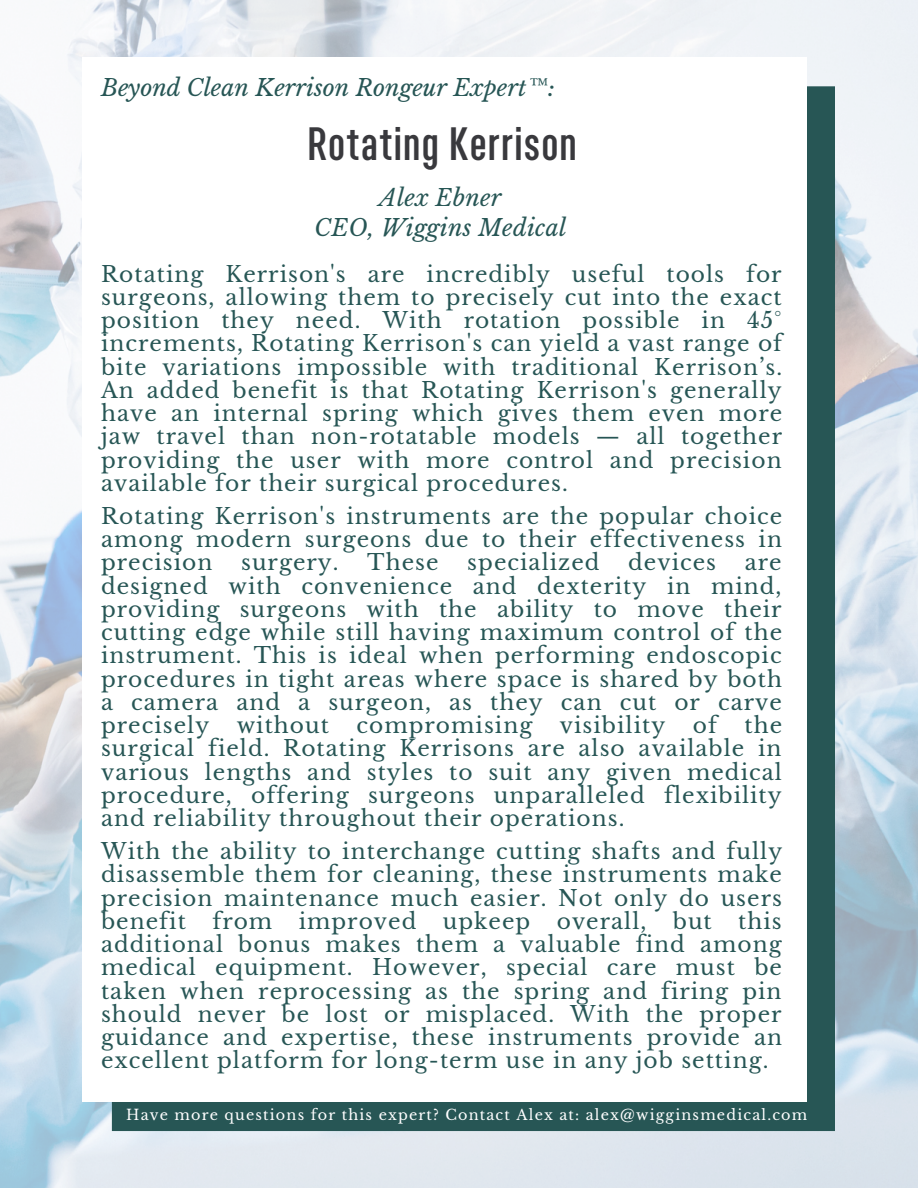
<style>
.page{position:relative;width:918px;height:1188px;background:#fff}
.page>*{position:absolute;margin:0;border:0;box-sizing:border-box;transform-origin:0 0}
.t1{font:600 extra-condensed 46.65px "Opinion Pro";letter-spacing:.04em;color:#39393d}
.t2{font:italic 23.1px "Libre Baskerville";color:#275655}
.t3{font:21.75px/23.2px "Libre Baskerville";letter-spacing:.045em;color:#275655;text-align:justify}
.t4{font:14.4px "Libre Baskerville";letter-spacing:.08em;color:#fff}
</style>
<div class="page">
<img style="left:0;top:0;width:918px;height:1188px">
<div style="left:112px;top:86px;width:723px;height:1045px;background:#275655"></div>
<div style="left:83px;top:57px;width:723px;height:1045px;background:#fff"></div>
<p class="t2" style="left:101px;top:74px;width:455px">Beyond Clean Kerrison Rongeur Expert™:</p>
<p class="t1" style="left:308px;top:125px;width:270px">Rotating Kerrison</p>
<p class="t2" style="left:379px;top:184px;width:124px">Alex Ebner</p>
<p class="t2" style="left:315px;top:213px;width:253px">CEO, Wiggins Medical</p>
<p class="t3" style="left:101px;top:262px;width:683px">Rotating Kerrison's are incredibly useful tools for surgeons, allowing them to precisely cut into the exact position they need. With rotation possible in 45° increments, Rotating Kerrison's can yield a vast range of bite variations impossible with traditional Kerrison’s.<br>An added benefit is that Rotating Kerrison's generally have an internal spring which gives them even more jaw travel than non-rotatable models — all together providing the user with more control and precision available for their surgical procedures.</p>
<p class="t3" style="left:101px;top:505px;width:683px">Rotating Kerrison's instruments are the popular choice among modern surgeons due to their effectiveness in precision</p>
<p class="t3" style="left:241px;top:551px;width:99px">surgery.</p>
<p class="t3" style="left:367px;top:551px;width:73px">These</p>
<p class="t3" style="left:467px;top:551px;width:134px">specialized</p>
<p class="t3" style="left:628px;top:551px;width:89px">devices</p>
<p class="t3" style="left:101px;top:551px;width:683px;text-indent:644px">are designed with convenience and dexterity in mind, providing surgeons with the ability to move their cutting edge while still having maximum control of the instrument. This is ideal when performing endoscopic procedures in tight areas where space is shared by both a camera and a surgeon, as they can cut or carve precisely</p>
<p class="t3" style="left:101px;top:714px;width:683px;text-indent:643px">the surgical field. Rotating Kerrisons are also available in various lengths and styles to suit any given medical procedure, offering surgeons unparalleled flexibility and reliability throughout their operations.</p>
<p class="t3" style="left:101px;top:840px;width:683px">With the ability to interchange cutting shafts and fully disassemble them for cleaning, these instruments make precision maintenance much easier. Not only do users benefit from improved upkeep overall, but this additional bonus makes them a valuable find among medical equipment. However, special care must be taken when reprocessing as the spring and firing pin should never be lost or misplaced. With the proper guidance and expertise, these instruments provide an excellent platform for long-term use in any job setting.</p>
<p class="t3" style="left:237px;top:714px;width:94px">without</p>
<p class="t3" style="left:357px;top:714px;width:177px">compromising</p>
<p class="t3" style="left:560px;top:714px;width:107px">visibility</p>
<p class="t3" style="left:693px;top:714px;width:26px">of</p>
<p class="t4" style="left:126px;top:1106px;width:683px">Have more questions for this expert? Contact Alex at: alex@wigginsmedical.com</p>
</div>
